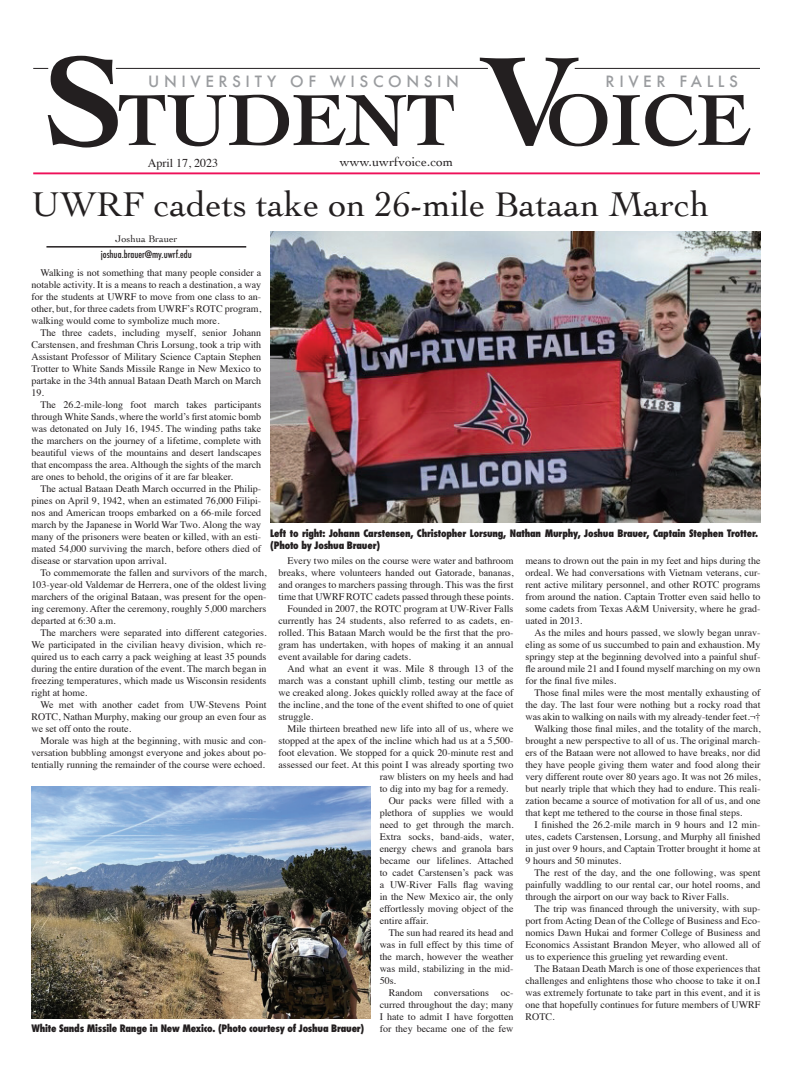
<style>
.page{position:relative;width:792px;height:1080px;background:#fff}
.page>*{position:absolute;margin:0;border:0;box-sizing:border-box;transform-origin:0 0}
.t1{font:700 76px "Cochin";color:#231f20}
.Headline{font:36px "Cochin";color:#231f20}
.t2{font:500 15.2px "Futura";letter-spacing:.3em;color:#9a9c9f}
.t3{font:13.3px "Cochin";color:#231f20}
.t4{font:12px "Times";color:#231f20}
.t5{font:10px/12px "Times";color:#231f20;text-align:justify}
.Cutline{font:800 condensed 10px/12px "Futura";letter-spacing:-.02em;color:#231f20}
.Email{font:500 condensed 10px "Futura";color:#231f20}
.Byline{font:10px "Cochin";color:#231f20}
.s1{font-size:133px}
</style>
<div class="page">
<hr style="left:46px;top:246px;width:200px;height:2px;background:#231f20">
<hr style="left:33px;top:172px;width:727px;height:2px;background:#ee1059">
<hr style="left:575px;top:68px;width:185px;height:1px;background:#231f20">
<hr style="left:116px;top:68px;width:372px;height:1px;background:#231f20">
<svg style="left:33px;top:68px;width:15px;height:1px"></svg>
<img style="left:270px;top:232px;width:491px;height:291px">
<img style="left:31px;top:786px;width:340px;height:232px">
<p class="t1" style="left:43px;top:75px;width:709px"><span class="s1">S</span>TUDENT <span class="s1">V</span>OICE</p>
<p class="t2" style="left:148px;top:71px;width:312px">UNIVERSITY OF WISCONSIN</p>
<p class="t2" style="left:606px;top:71px;width:134px">RIVER FALLS</p>
<p class="t4" style="left:148px;top:152px;width:72px">April 17, 2023</p>
<p class="t3" style="left:340px;top:154px;width:115px">www.uwrfvoice.com</p>
<p class="Headline" style="left:31px;top:180px;width:679px">UWRF cadets take on 26-mile Bataan March</p>
<p class="Byline" style="left:115px;top:232px;width:64px">Joshua Brauer</p>
<p class="Email" style="left:101px;top:248px;width:93px">joshua.brauer@my.uwrf.edu</p>
<p class="t5" style="left:31px;top:266px;width:231px;text-indent:9px">Walking is not something that many people consider a notable activity. It is a means to reach a destination, a way for the students at UWRF to move from one class to an&shy;other, but, for three cadets from UWRF’s ROTC program, walking would come to symbolize much more.</p>
<p class="t5" style="left:31px;top:326px;width:231px;text-indent:9px">The three cadets, including myself, senior Johann Carstensen, and freshman Chris Lorsung, took a trip with Assistant Professor of Military Science Captain Stephen Trotter to White Sands Missile Range in New Mexico to partake in the 34th annual Bataan Death March on March 19.</p>
<p class="t5" style="left:31px;top:398px;width:231px;text-indent:9px">The 26.2-mile-long foot march takes participants through White Sands, where the world’s first atomic bomb was detonated on July 16, 1945. The winding paths take the marchers on the journey of a lifetime, complete with beautiful views of the mountains and desert landscapes that encompass the area. Although the sights of the march are ones to behold, the origins of it are far bleaker.</p>
<p class="t5" style="left:31px;top:482px;width:231px;text-indent:9px">The actual Bataan Death March occurred in the Philip&shy;pines on April 9, 1942, when an estimated 76,000 Filipi&shy;nos and American troops embarked on a 66-mile forced march by the Japanese in World War Two. Along the way many of the prisoners were beaten or killed, with an esti&shy;mated 54,000 surviving the march, before others died of disease or starvation upon arrival.</p>
<p class="t5" style="left:31px;top:566px;width:237px;text-indent:9px">To commemorate the fallen and survivors of the march, 103-year-old Valdemar de Herrera, one of the oldest living marchers of the original Bataan, was present for the open&shy;ing ceremony. After the ceremony, roughly 5,000 marchers departed at 6:30 a.m.</p>
<p class="t5" style="left:31px;top:626px;width:237px;text-indent:9px">The marchers were separated into different categories.<br>We participated in the civilian heavy division, which re&shy;quired us to each carry a pack weighing at least 35 pounds during the entire duration of the event. The march began in freezing temperatures, which made us Wisconsin residents right at home.</p>
<p class="t5" style="left:31px;top:698px;width:237px;text-indent:9px">We met with another cadet from UW-Stevens Point ROTC, Nathan Murphy, making our group an even four as we set off onto the route.</p>
<p class="t5" style="left:31px;top:734px;width:237px;text-indent:9px">Morale was high at the beginning, with music and con&shy;versation bubbling amongst everyone and jokes about po&shy;tentially running the remainder of the course were echoed.</p>
<p class="Cutline" style="left:270px;top:527px;width:490px">Left to right: Johann Carstensen, Christopher Lorsung, Nathan Murphy, Joshua Brauer, Captain Stephen Trotter. (Photo by Joshua Brauer)</p>
<p class="t5" style="left:278px;top:554px;width:237px;text-indent:9px">Every two miles on the course were water and bathroom breaks, where volunteers handed out Gatorade, bananas, and oranges to marchers passing through. This was the first time that UWRF ROTC cadets passed through these points.</p>
<p class="t5" style="left:278px;top:602px;width:237px;text-indent:9px">Founded in 2007, the ROTC program at UW-River Falls currently has 24 students, also referred to as cadets, en&shy;rolled. This Bataan March would be the first that the pro&shy;gram has undertaken, with hopes of making it an annual event available for daring cadets.</p>
<p class="t5" style="left:278px;top:662px;width:237px;text-indent:9px">And what an event it was. Mile 8 through 13 of the march was a constant uphill climb, testing our mettle as we creaked along. Jokes quickly rolled away at the face of the incline, and the tone of the event shifted to one of quiet struggle.</p>
<p class="t5" style="left:287px;top:722px;width:228px">Mile thirteen breathed new life into all of us, where we</p>
<p class="t5" style="left:278px;top:734px;width:237px">stopped at the apex of the incline which had us at a 5,500-</p>
<p class="t5" style="left:278px;top:746px;width:237px">foot elevation. We stopped for a quick 20-minute rest and</p>
<p class="t5" style="left:278px;top:758px;width:237px">assessed our feet. At this point I was already sporting two</p>
<p class="t5" style="left:380px;top:770px;width:135px">raw blisters on my heels and had</p>
<p class="t5" style="left:380px;top:782px;width:130px">to dig into my bag for a remedy.</p>
<p class="t5" style="left:380px;top:794px;width:135px;text-indent:9px">Our packs were filled with a plethora of supplies we would need to get through the march.<br>Extra socks, band-aids, water, energy chews and granola bars became our lifelines. Attached to cadet Carstensen’s pack was a UW-River Falls flag waving in the New Mexico air, the only effortlessly moving object of the entire affair.</p>
<p class="t5" style="left:380px;top:926px;width:135px;text-indent:9px">The sun had reared its head and was in full effect by this time of the march, however the weather was mild, stabilizing in the mid-50s.</p>
<p class="t5" style="left:380px;top:986px;width:135px;text-indent:9px">Random conversations oc&shy;curred throughout the day; many I hate to admit I have forgotten for they became one of the few</p>
<p class="t5" style="left:526px;top:554px;width:237px">means to drown out the pain in my feet and hips during the ordeal. We had conversations with Vietnam veterans, cur&shy;rent active military personnel, and other ROTC programs from around the nation. Captain Trotter even said hello to some cadets from Texas A&amp;M University, where he grad&shy;uated in 2013.</p>
<p class="t5" style="left:526px;top:626px;width:237px;text-indent:9px">As the miles and hours passed, we slowly began unrav&shy;eling as some of us succumbed to pain and exhaustion. My springy step at the beginning devolved into a painful shuf&shy;fle around mile 21 and I found myself marching on my own for the final five miles.</p>
<p class="t5" style="left:526px;top:686px;width:237px;text-indent:9px">Those final miles were the most mentally exhausting of the day. The last four were nothing but a rocky road that was akin to walking on nails with my already-tender feet.¬†</p>
<p class="t5" style="left:526px;top:722px;width:237px;text-indent:9px">Walking those final miles, and the totality of the march, brought a new perspective to all of us. The original march&shy;ers of the Bataan were not allowed to have breaks, nor did they have people giving them water and food along their very different route over 80 years ago. It was not 26 miles, but nearly triple that which they had to endure. This reali&shy;zation became a source of motivation for all of us, and one that kept me tethered to the course in those final steps.</p>
<p class="t5" style="left:526px;top:818px;width:237px;text-indent:9px">I finished the 26.2-mile march in 9 hours and 12 min&shy;utes, cadets Carstensen, Lorsung, and Murphy all finished in just over 9 hours, and Captain Trotter brought it home at 9 hours and 50 minutes.</p>
<p class="t5" style="left:526px;top:866px;width:237px;text-indent:9px">The rest of the day, and the one following, was spent painfully waddling to our rental car, our hotel rooms, and through the airport on our way back to River Falls.</p>
<p class="t5" style="left:526px;top:902px;width:237px;text-indent:9px">The trip was financed through the university, with sup&shy;port from Acting Dean of the College of Business and Eco&shy;nomics Dawn Hukai and former College of Business and Economics Assistant Brandon Meyer, who allowed all of us to experience this grueling yet rewarding event.</p>
<p class="t5" style="left:526px;top:962px;width:237px;text-indent:9px">The Bataan Death March is one of those experiences that challenges and enlightens those who choose to take it on.I was extremely fortunate to take part in this event, and it is one that hopefully continues for future members of UWRF ROTC.</p>
<p class="Cutline" style="left:31px;top:1022px;width:334px">White Sands Missile Range in New Mexico. (Photo courtesy of Joshua Brauer)</p>
</div>
